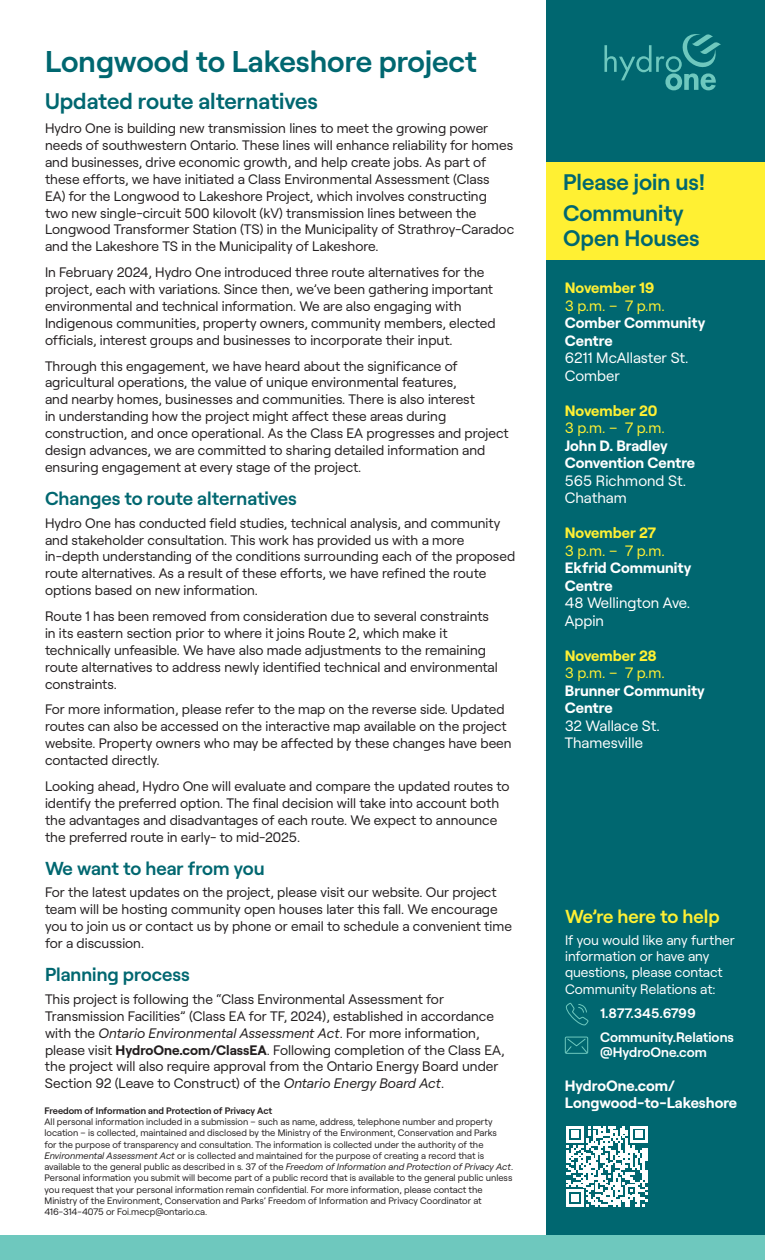
<style>
.page{position:relative;width:765px;height:1260px;background:#fff}
.page>*{position:absolute;margin:0;border:0;box-sizing:border-box;transform-origin:0 0}
.t1{font:600 30px "Roobert";color:#006770}
.t2{font:600 22.5px/30.6px "Roobert";color:#006770}
.t3{font:600 18.75px "Roobert";color:#006770}
.t4{font:600 18.75px "Roobert";color:#fff033}
.t5{font:15px/17.5px "Roobert";color:#fff}
.t6{font:700 15px/17.5px "Roobert";color:#fff}
.t7{font:15px/17.5px "Roobert";color:#fff033}
.t8{font:700 15px "Roobert";color:#fff033}
.t9{font:13.75px/16.9px "Roobert";color:#231f20}
.t10{font:13.75px/16.2px "Roobert";color:#fff}
.t11{font:600 13.75px/15px "Roobert";color:#fff}
.t12{font:9.38px/11.2px "Roobert";color:#231f20}
.t13{font:600 9.38px "Roobert";color:#231f20}
.s1{font-style:italic}
.s2{font-weight:700}
.s3{color:#fff033}
.s4{font-weight:400}
.s5{font-weight:400;color:#fff033}
</style>
<div class="page">
<div style="left:546px;top:0;width:219px;height:1260px;background:#006770"></div>
<div style="left:546px;top:162px;width:219px;height:98px;background:#fff033"></div>
<div style="left:0;top:1236px;width:765px;height:24px;background:#6ec8be"></div>
<svg style="left:604px;top:34px;width:117px;height:56px"></svg>
<svg style="left:565px;top:1002px;width:24px;height:24px"></svg>
<div style="left:565px;top:1037px;width:23px;height:17px;border:1px solid #6ec8be"></div>
<svg style="left:565px;top:1038px;width:23px;height:16px"></svg>
<svg style="left:566px;top:1126px;width:81px;height:81px"></svg>
<h1 class="t1" style="left:45px;top:38px;width:433px">Longwood to Lakeshore project</h1>
<h2 class="t2" style="left:45px;top:84px;width:274px">Updated route alternatives</h2>
<p class="t9" style="left:45px;top:118px;width:471px">Hydro One is building new transmission lines to meet the growing power needs of southwestern Ontario. These lines will enhance reliability for homes and businesses, drive economic growth, and help create jobs. As part of these efforts, we have initiated a Class Environmental Assessment (Class<br>EA) for the Longwood to Lakeshore Project, which involves constructing<br>two new single-circuit 500 kilovolt (kV) transmission lines between the Longwood Transformer Station (TS) in the Municipality of Strathroy-Caradoc and the Lakeshore TS in the Municipality of Lakeshore.</p>
<p class="t9" style="left:45px;top:263px;width:452px">In February 2024, Hydro One introduced three route alternatives for the project, each with variations. Since then, we’ve been gathering important environmental and technical information. We are also engaging with Indigenous communities, property owners, community members, elected officials, interest groups and businesses to incorporate their input.</p>
<p class="t9" style="left:45px;top:356px;width:465px">Through this engagement, we have heard about the significance of agricultural operations, the value of unique environmental features,<br>and nearby homes, businesses and communities. There is also interest<br>in understanding how the project might affect these areas during construction, and once operational. As the Class EA progresses and project design advances, we are committed to sharing detailed information and ensuring engagement at every stage of the project.</p>
<p class="t3" style="left:45px;top:484px;width:253px">Changes to route alternatives</p>
<p class="t9" style="left:45px;top:513px;width:472px">Hydro One has conducted field studies, technical analysis, and community and stakeholder consultation. This work has provided us with a more in-depth understanding of the conditions surrounding each of the proposed route alternatives. As a result of these efforts, we have refined the route options based on new information.</p>
<p class="t9" style="left:45px;top:607px;width:454px">Route 1 has been removed from consideration due to several constraints in its eastern section prior to where it joins Route 2, which make it technically unfeasible. We have also made adjustments to the remaining route alternatives to address newly identified technical and environmental constraints.</p>
<p class="t9" style="left:45px;top:700px;width:468px">For more information, please refer to the map on the reverse side. Updated routes can also be accessed on the interactive map available on the project website. Property owners who may be affected by these changes have been contacted directly.</p>
<p class="t9" style="left:45px;top:777px;width:466px">Looking ahead, Hydro One will evaluate and compare the updated routes to identify the preferred option. The final decision will take into account both the advantages and disadvantages of each route. We expect to announce the preferred route in early- to mid-2025.</p>
<p class="t3" style="left:45px;top:854px;width:221px">We want to hear from you</p>
<p class="t9" style="left:45px;top:883px;width:468px">For the latest updates on the project, please visit our website. Our project team will be hosting community open houses later this fall. We encourage you to join us or contact us by phone or email to schedule a convenient time for a discussion.</p>
<p class="t3" style="left:45px;top:960px;width:146px">Planning process</p>
<p class="t9" style="left:45px;top:990px;width:461px">This project is following the “Class Environmental Assessment for Transmission Facilities” (Class EA for TF, 2024), established in accordance with the <span class="s1">Ontario Environmental Assessment Act</span>. For more information, please visit <span class="s2">HydroOne.com/ClassEA</span>. Following completion of the Class EA, the project will also require approval from the Ontario Energy Board under Section 92 (Leave to Construct) of the <span class="s1">Ontario Energy Board Act</span>.</p>
<p class="t13" style="left:45px;top:1103px;width:229px">Freedom of Information and Protection of Privacy Act</p>
<p class="t12" style="left:45px;top:1115px;width:470px">All personal information included in a submission – such as name, address, telephone number and property location – is collected, maintained and disclosed by the Ministry of the Environment, Conservation and Parks<br>for the purpose of transparency and consultation. The information is collected under the authority of the <span class="s1">Environmental Assessment Act</span> or is collected and maintained for the purpose of creating a record that is available to the general public as described in s. 37 of the <span class="s1">Freedom of Information and Protection of Privacy Act</span>.<br>Personal information you submit will become part of a public record that is available to the general public unless you request that your personal information remain confidential. For more information, please contact the Ministry of the Environment, Conservation and Parks’ Freedom of Information and Privacy Coordinator at 416-314-4075 or Foi.mecp@ontario.ca.</p>
<h2 class="t2" style="left:563px;top:165px;width:144px">Please join us!<br>Community</h2>
<h2 class="t2" style="left:563px;top:221px;width:138px">Open Houses</h2>
<p class="t8" style="left:565px;top:276px;width:91px">November 19</p>
<p class="t5" style="left:565px;top:296px;width:142px"><span class="s3">3 p.m. – 7 p.m.<br></span><span class="s2">Comber Community<br>Centre<br></span>6211 McAllaster St.<br>Comber</p>
<p class="t7" style="left:565px;top:401px;width:102px"><span class="s2">November 20<br></span>3 p.m. – 7 p.m.</p>
<p class="t6" style="left:565px;top:435px;width:132px">John D. Bradley<br>Convention Centre<br><span class="s4">565 Richmond St.</span></p>
<p class="t5" style="left:565px;top:488px;width:63px">Chatham</p>
<p class="t6" style="left:565px;top:523px;width:128px"><span class="s3">November 27<br></span><span class="s5">3 p.m. – 7 p.m.<br></span>Ekfrid Community</p>
<p class="t5" style="left:565px;top:576px;width:127px"><span class="s2">Centre<br></span>48 Wellington Ave.<br>Appin</p>
<p class="t8" style="left:565px;top:644px;width:93px">November 28</p>
<p class="t5" style="left:565px;top:663px;width:142px"><span class="s3">3 p.m. – 7 p.m.<br></span><span class="s2">Brunner Community<br>Centre<br></span>32 Wallace St.<br>Thamesville</p>
<p class="t4" style="left:565px;top:902px;width:156px">We’re here to help</p>
<p class="t10" style="left:565px;top:931px;width:171px">If you would like any further information or have any questions, please contact<br>Community Relations at:</p>
<p class="t11" style="left:600px;top:1004px;width:97px">1.877.345.6799</p>
<p class="t11" style="left:600px;top:1028px;width:135px">Community.Relations @HydroOne.com</p>
<p class="t6" style="left:565px;top:1075px;width:174px">HydroOne.com/<br>Longwood-to-Lakeshore</p>
</div>
